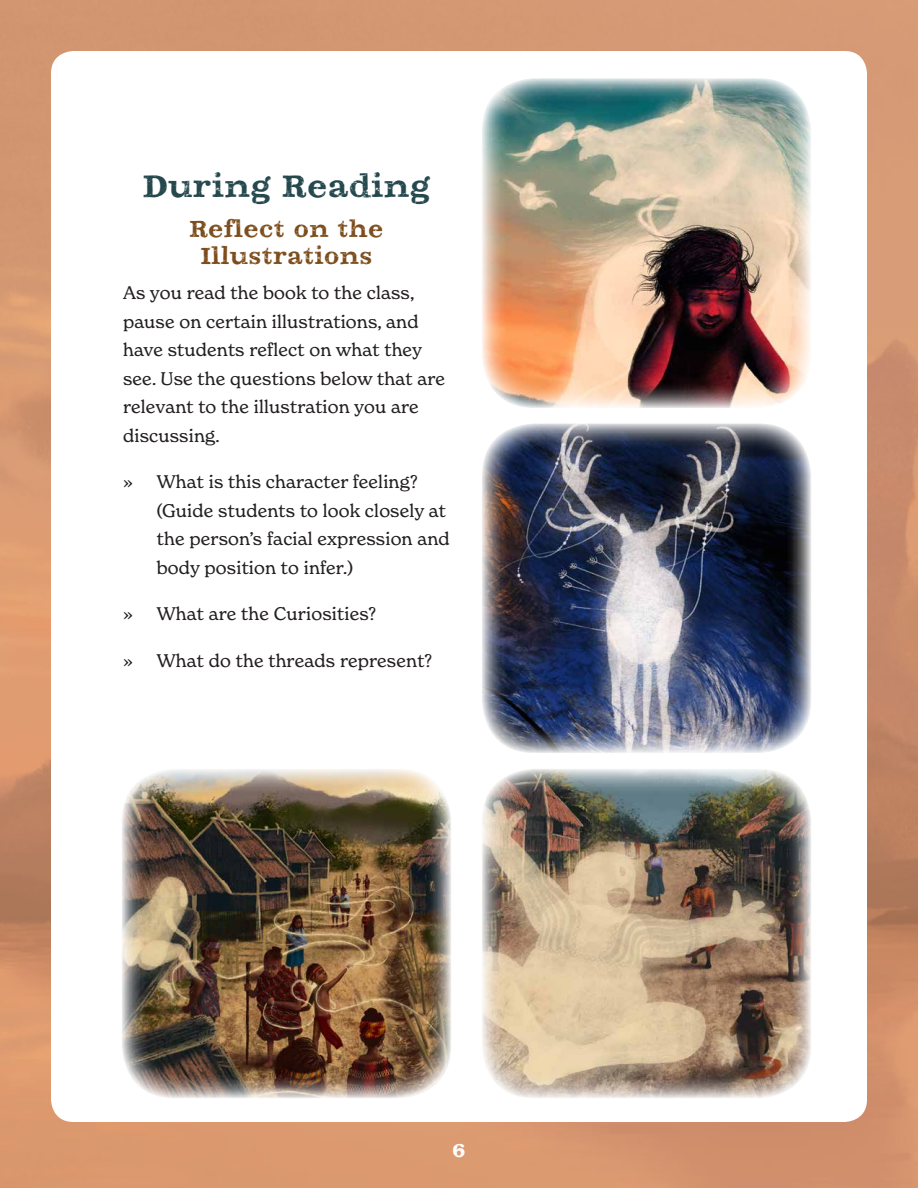
<style>
.page{position:relative;width:918px;height:1188px;background:#fff}
.page>*{position:absolute;margin:0;border:0;box-sizing:border-box;transform-origin:0 0}
.t1{font:30px "Zapatista";letter-spacing:.02em;color:#24484d}
.t2{font:22.5px/27px "Zapatista";letter-spacing:.02em;color:#7c4d1b;text-align:center}
.t3{font:18px/28.5px "New Spirit";letter-spacing:.01em;color:#231f20}
.t4{font:18px "Zapatista";color:#fff}
</style>
<div class="page">
<img style="left:0;top:84px;width:918px;height:1104px">
<div style="left:0;top:0;width:918px;height:84px;background:#d49972"></div>
<div style="left:51px;top:51px;width:816px;height:1071px;background:#fff;border-radius:22px"></div>
<img style="left:482px;top:78px;width:329px;height:330px">
<img style="left:482px;top:423px;width:329px;height:330px">
<img style="left:482px;top:769px;width:329px;height:329px">
<img style="left:122px;top:769px;width:329px;height:329px">
<h1 class="t1" style="left:143px;top:166px;width:289px">During Reading</h1>
<p class="t2" style="left:190px;top:216px;width:195px">Reflect on the<br>Illustrations</p>
<p class="t3" style="left:123px;top:278px;width:323px">As you read the book to the class, pause on certain illustrations, and have students reflect on what they see. Use the questions below that are relevant to the illustration you are discussing.</p>
<p class="t3" style="left:157px;top:467px;width:295px;text-indent:-34px">» What is this character feeling? (Guide students to look closely at the person’s facial expression and body position to infer.)</p>
<p class="t3" style="left:123px;top:599px;width:255px">» What are the Curiosities?</p>
<p class="t3" style="left:123px;top:646px;width:311px">» What do the threads represent?</p>
<p class="t4" style="left:453px;top:1139px;width:14px">6</p>
</div>
